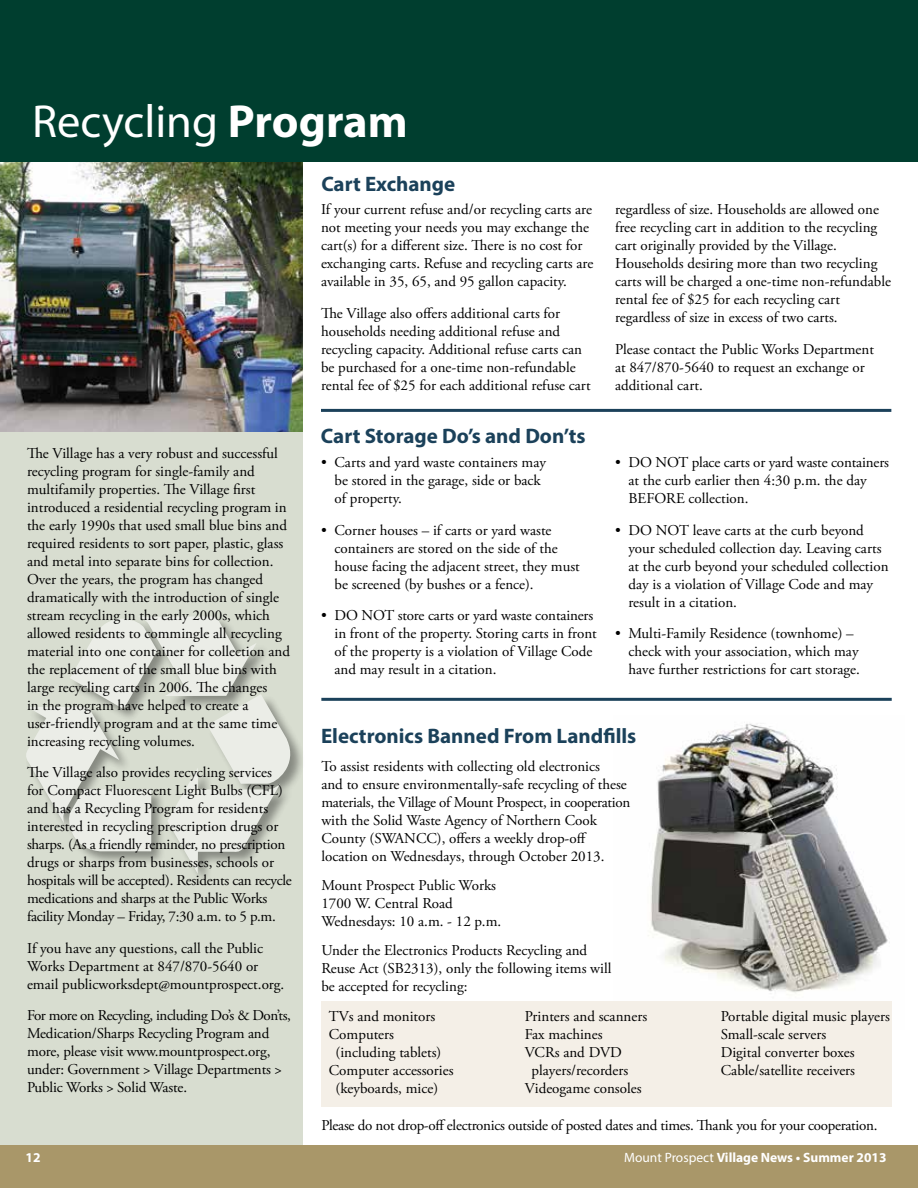
<style>
.page{position:relative;width:918px;height:1188px;background:#fff}
.page>*{position:absolute;margin:0;border:0;box-sizing:border-box;transform-origin:0 0}
.t1{font:46.5px "Myriad Pro";color:#fff}
.t2{font:700 21px "Myriad Pro";color:#1b415a}
.t3{font:15px/18px "Adobe Garamond Pro";color:#000}
.t4{font:15px "Adobe Garamond Pro";letter-spacing:-.02em;color:#000}
.t5{font:700 13.5px "Myriad Pro";color:#fff}
.s1{font-weight:700}
.s2{font-weight:400}
</style>
<div class="page">
<img style="left:648px;top:723px;width:244px;height:306px">
<div style="left:321px;top:1001px;width:570px;height:106px;background:#f4efe7"></div>
<div style="left:0;top:428px;width:303px;height:760px;background:#d8ddd0"></div>
<img style="left:0;top:162px;width:303px;height:269px">
<div style="left:0;top:0;width:918px;height:162px;background:#003e2f"></div>
<div style="left:0;top:1146px;width:918px;height:42px;background:#a99769"></div>
<div style="left:25px;top:615px;width:280px;height:272px;background:#000;opacity:.75"></div>
<svg style="left:25px;top:615px;width:273px;height:259px"></svg>
<hr style="left:321px;top:409px;width:570px;height:3px;background:#1b415a">
<hr style="left:321px;top:698px;width:571px;height:3px;background:#1b415a">
<h1 class="t1" style="left:32px;top:93px;width:377px">Recycling <span class="s1">Program</span></h1>
<p class="t3" style="left:27px;top:445px;width:265px">The Village has a very robust and successful recycling program for single-family and multifamily properties. The Village first introduced a residential recycling program in the early 1990s that used small blue bins and required residents to sort paper, plastic, glass and metal into separate bins for collection.<br>Over the years, the program has changed dramatically with the introduction of single stream recycling in the early 2000s, which allowed residents to commingle all recycling material into one container for collection and the replacement of the small blue bins with large recycling carts in 2006. The changes<br>in the program have helped to create a user-friendly program and at the same time increasing recycling volumes.</p>
<p class="t3" style="left:27px;top:764px;width:266px">The Village also provides recycling services for Compact Fluorescent Light Bulbs (CFL) and has a Recycling Program for residents interested in recycling prescription drugs or sharps. (As a friendly reminder, no prescription drugs or sharps from businesses, schools or hospitals will be accepted). Residents can recycle medications and sharps at the Public Works facility Monday – Friday, 7:30 a.m. to 5 p.m.</p>
<p class="t3" style="left:27px;top:940px;width:259px">If you have any questions, call the Public<br>Works Department at 847/870-5640 or email publicworksdept@mountprospect.org.</p>
<p class="t3" style="left:27px;top:1007px;width:265px">For more on Recycling, including Do’s &amp; Don’ts, Medication/Sharps Recycling Program and more, please visit www.mountprospect.org, under: Government &gt; Village Departments &gt; Public Works &gt; Solid Waste.</p>
<h2 class="t2" style="left:321px;top:170px;width:135px">Cart Exchange</h2>
<p class="t3" style="left:321px;top:201px;width:274px">If your current refuse and/or recycling carts are not meeting your needs you may exchange the cart(s) for a different size. There is no cost for exchanging carts. Refuse and recycling carts are available in 35, 65, and 95 gallon capacity.</p>
<p class="t3" style="left:321px;top:305px;width:271px">The Village also offers additional carts for households needing additional refuse and recycling capacity. Additional refuse carts can be purchased for a one-time non-refundable rental fee of $25 for each additional refuse cart</p>
<h2 class="t2" style="left:321px;top:422px;width:266px">Cart Storage Do’s and Don’ts</h2>
<p class="t3" style="left:334px;top:454px;width:213px;text-indent:-14px">• Carts and yard waste containers may be stored in the garage, side or back of property.</p>
<p class="t3" style="left:334px;top:522px;width:247px;text-indent:-14px">• Corner houses – if carts or yard waste containers are stored on the side of the house facing the adjacent street, they must be screened (by bushes or a fence).</p>
<p class="t3" style="left:334px;top:607px;width:264px;text-indent:-14px">• DO NOT store carts or yard waste containers in front of the property. Storing carts in front of the property is a violation of Village Code and may result in a citation.</p>
<p class="t3" style="left:615px;top:201px;width:277px">regardless of size. Households are allowed one free recycling cart in addition to the recycling cart originally provided by the Village.<br>Households desiring more than two recycling carts will be charged a one-time non-refundable rental fee of $25 for each recycling cart regardless of size in excess of two carts.</p>
<p class="t3" style="left:615px;top:341px;width:261px">Please contact the Public Works Department at 847/870-5640 to request an exchange or additional cart.</p>
<p class="t3" style="left:628px;top:454px;width:262px;text-indent:-14px">• DO NOT place carts or yard waste containers at the curb earlier then 4:30 p.m. the day<br>BEFORE collection.</p>
<p class="t3" style="left:628px;top:522px;width:262px;text-indent:-14px">• DO NOT leave carts at the curb beyond your scheduled collection day. Leaving carts at the curb beyond your scheduled collection day is a violation of Village Code and may result in a citation.</p>
<p class="t3" style="left:628px;top:625px;width:233px;text-indent:-14px">• Multi-Family Residence (townhome) – check with your association, which may have further restrictions for cart storage.</p>
<h2 class="t2" style="left:321px;top:723px;width:317px">Electronics Banned From Landfills</h2>
<p class="t3" style="left:321px;top:758px;width:310px">To assist residents with collecting old electronics<br>and to ensure environmentally-safe recycling of these materials, the Village of Mount Prospect, in cooperation with the Solid Waste Agency of Northern Cook County (SWANCC), offers a weekly drop-off location on Wednesdays, through October 2013.</p>
<p class="t3" style="left:321px;top:877px;width:181px">Mount Prospect Public Works<br>1700 W. Central Road<br>Wednesdays: 10 a.m. - 12 p.m.</p>
<p class="t3" style="left:321px;top:942px;width:292px">Under the Electronics Products Recycling and<br>Reuse Act (SB2313), only the following items will be accepted for recycling:</p>
<p class="t3" style="left:329px;top:1008px;width:108px">TVs and monitors</p>
<p class="t3" style="left:329px;top:1026px;width:67px">Computers</p>
<p class="t3" style="left:336px;top:1044px;width:107px">(including tablets)</p>
<p class="t3" style="left:329px;top:1062px;width:126px">Computer accessories</p>
<p class="t3" style="left:336px;top:1080px;width:104px">(keyboards, mice)</p>
<p class="t3" style="left:525px;top:1008px;width:124px">Printers and scanners</p>
<p class="t3" style="left:525px;top:1026px;width:79px">Fax machines</p>
<p class="t3" style="left:525px;top:1044px;width:99px">VCRs and DVD</p>
<p class="t3" style="left:532px;top:1062px;width:98px">players/recorders</p>
<p class="t3" style="left:525px;top:1080px;width:118px">Videogame consoles</p>
<p class="t3" style="left:721px;top:1008px;width:171px">Portable digital music players<br>Small-scale servers<br>Digital converter boxes<br>Cable/satellite receivers</p>
<p class="t4" style="left:321px;top:1116px;width:558px">Please do not drop-off electronics outside of posted dates and times. Thank you for your cooperation.</p>
<p class="t5" style="left:26px;top:1148px;width:16px">12</p>
<p class="t5" style="left:624px;top:1148px;width:264px"><span class="s2">Mount Prospect</span> Village News • Summer 2013</p>
</div>
